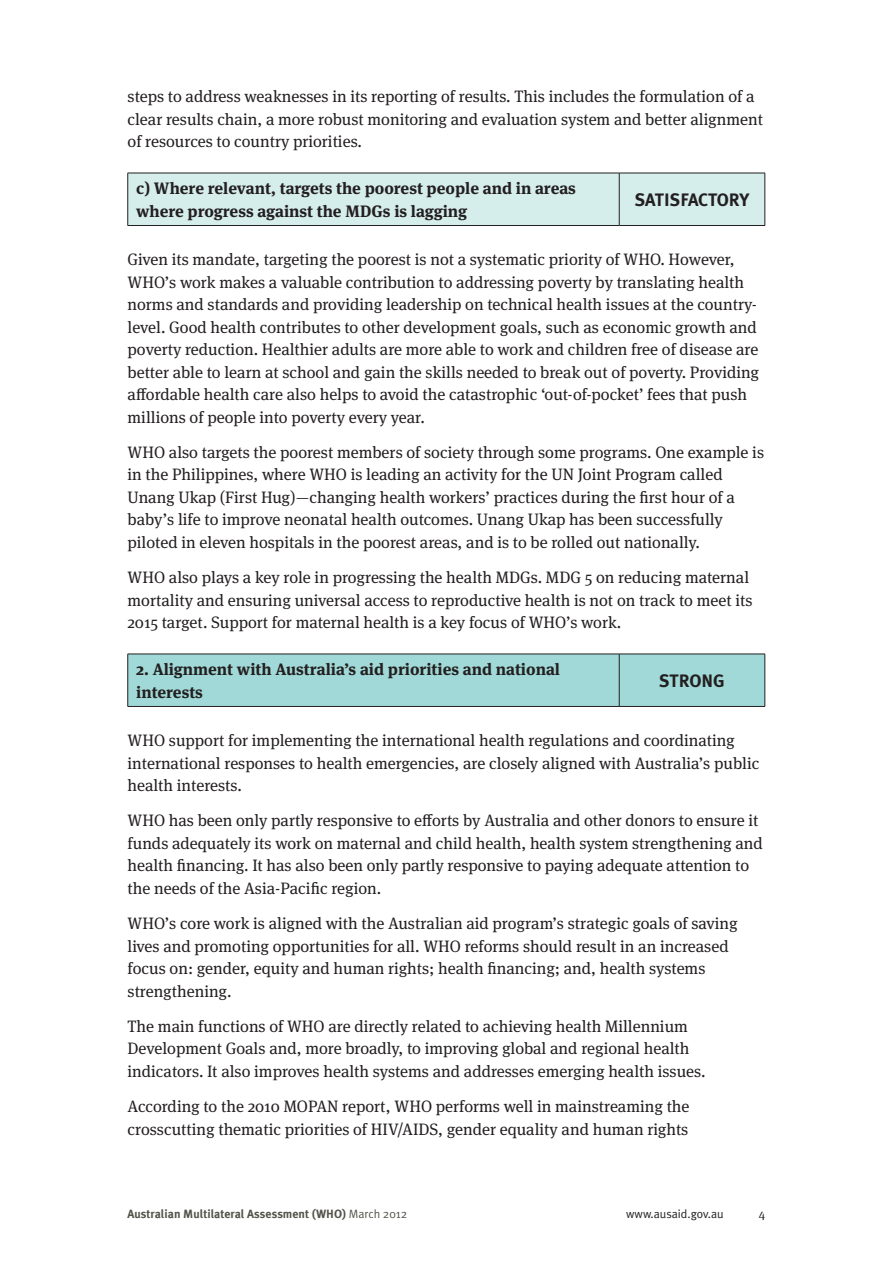
<style>
.page{position:relative;width:893px;height:1263px;background:#fff}
.page>*{position:absolute;margin:0;border:0;box-sizing:border-box;transform-origin:0 0}
._08bbbb_RIGHT_COLUMN{font:700 18px "Meta Plus";color:#231f20}
._04__BODY_TEXT{font:16.5px/22.5px "Meta Serif OT";color:#231f20}
._04__BODY_TEXT-2{font:700 16.5px/22.5px "Meta Serif OT";color:#231f20}
.t1{font:700 12px "Meta Plus";color:#53534a}
.t2{font:12px "Meta Plus Normal";color:#231f20}
.t3{font:12px "Meta Serif OT";color:#231f20}
.s1{font-family:"Meta Plus Normal";font-weight:400}
</style>
<div class="page">
<div style="left:128px;top:174px;width:637px;height:51px;background:#d5edeb"></div>
<hr style="left:128px;top:173px;width:491px;height:1px;background:#231f20">
<hr style="left:619px;top:173px;width:146px;height:1px;background:#231f20">
<hr style="left:619px;top:173px;width:1px;height:52px;background:#231f20">
<hr style="left:128px;top:225px;width:491px;height:1px;background:#231f20">
<hr style="left:619px;top:225px;width:146px;height:1px;background:#231f20">
<hr style="left:127px;top:173px;width:1px;height:52px;background:#231f20">
<hr style="left:765px;top:173px;width:1px;height:52px;background:#231f20">
<div style="left:128px;top:655px;width:637px;height:51px;background:#a0d9d7"></div>
<hr style="left:128px;top:654px;width:491px;height:1px;background:#231f20">
<hr style="left:619px;top:654px;width:146px;height:1px;background:#231f20">
<hr style="left:619px;top:654px;width:1px;height:52px;background:#231f20">
<hr style="left:128px;top:706px;width:491px;height:1px;background:#231f20">
<hr style="left:619px;top:706px;width:146px;height:1px;background:#231f20">
<hr style="left:127px;top:654px;width:1px;height:52px;background:#231f20">
<hr style="left:765px;top:654px;width:1px;height:52px;background:#231f20">
<p class="_04__BODY_TEXT" style="left:128px;top:86px;width:637px">steps to address weaknesses in its reporting of results. This includes the formulation of a clear results chain, a more robust monitoring and evaluation system and better alignment of resources to country priorities.</p>
<p class="_04__BODY_TEXT-2" style="left:136px;top:178px;width:441px">c) Where relevant, targets the poorest people and in areas where progress against the MDGs is lagging</p>
<p class="_08bbbb_RIGHT_COLUMN" style="left:635px;top:190px;width:116px">SATISFACTORY</p>
<p class="_04__BODY_TEXT" style="left:128px;top:249px;width:633px">Given its mandate, targeting the poorest is not a systematic priority of WHO. However, WHO’s work makes a valuable contribution to addressing poverty by translating health norms and standards and providing leadership on technical health issues at the country&shy;level. Good health contributes to other development goals, such as economic growth and poverty reduction. Healthier adults are more able to work and children free of disease are better able to learn at school and gain the skills needed to break out of poverty. Providing affordable health care also helps to avoid the catastrophic ‘out-of-pocket’ fees that push millions of people into poverty every year.</p>
<p class="_04__BODY_TEXT" style="left:128px;top:441px;width:638px">WHO also targets the poorest members of society through some programs. One example is in the Philippines, where WHO is leading an activity for the UN Joint Program called Unang Ukap (First Hug)—changing health workers’ practices during the first hour of a baby’s life to improve neonatal health outcomes. Unang Ukap has been successfully piloted in eleven hospitals in the poorest areas, and is to be rolled out nationally.</p>
<p class="_04__BODY_TEXT" style="left:128px;top:567px;width:626px">WHO also plays a key role in progressing the health MDGs. MDG 5 on reducing maternal mortality and ensuring universal access to reproductive health is not on track to meet its<br>2015 target. Support for maternal health is a key focus of WHO’s work.</p>
<p class="_04__BODY_TEXT-2" style="left:136px;top:659px;width:425px">2. Alignment with Australia’s aid priorities and national interests</p>
<p class="_08bbbb_RIGHT_COLUMN" style="left:659px;top:670px;width:67px">STRONG</p>
<p class="_04__BODY_TEXT" style="left:128px;top:729px;width:633px">WHO support for implementing the international health regulations and coordinating international responses to health emergencies, are closely aligned with Australia’s public health interests.</p>
<p class="_04__BODY_TEXT" style="left:128px;top:810px;width:637px">WHO has been only partly responsive to efforts by Australia and other donors to ensure it funds adequately its work on maternal and child health, health system strengthening and health financing. It has also been only partly responsive to paying adequate attention to the needs of the Asia-Pacific region.</p>
<p class="_04__BODY_TEXT" style="left:128px;top:912px;width:612px">WHO’s core work is aligned with the Australian aid program’s strategic goals of saving lives and promoting opportunities for all. WHO reforms should result in an increased focus on: gender, equity and human rights; health financing; and, health systems strengthening.</p>
<p class="_04__BODY_TEXT" style="left:128px;top:1015px;width:580px">The main functions of WHO are directly related to achieving health Millennium<br>Development Goals and, more broadly, to improving global and regional health indicators. It also improves health systems and addresses emerging health issues.</p>
<p class="_04__BODY_TEXT" style="left:128px;top:1096px;width:563px">According to the 2010 MOPAN report, WHO performs well in mainstreaming the crosscutting thematic priorities of HIV/AIDS, gender equality and human rights</p>
<p class="t1" style="left:128px;top:1207px;width:281px">Australian Multilateral Assessment (WHO) <span class="s1">March 2012</span></p>
<p class="t2" style="left:626px;top:1207px;width:99px">www.ausaid.gov.au</p>
<p class="t3" style="left:759px;top:1207px;width:8px">4</p>
</div>
